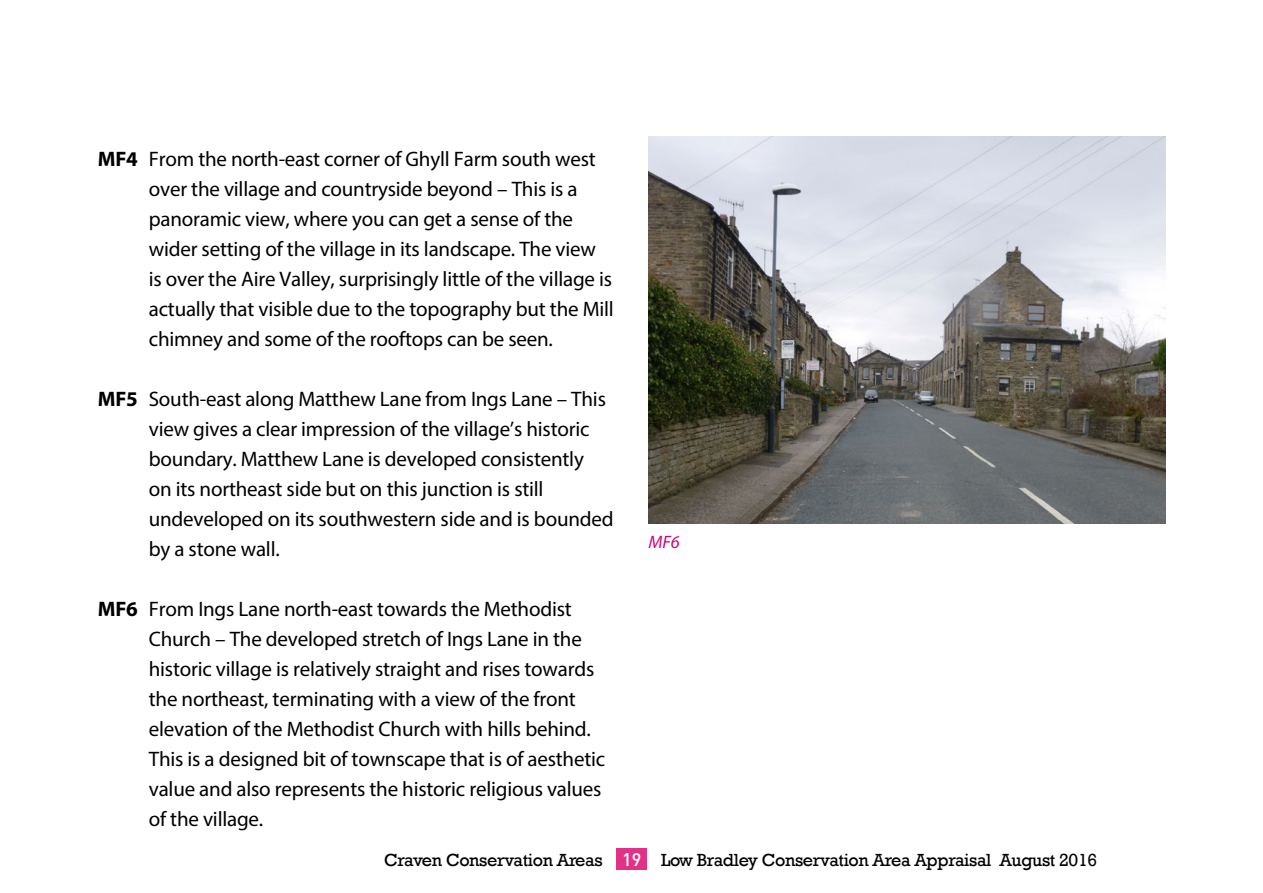
<style>
.page{position:relative;width:1263px;height:893px;background:#fff}
.page>*{position:absolute;margin:0;border:0;box-sizing:border-box;transform-origin:0 0}
.t1{font:21px/30px "Myriad Pro";letter-spacing:-.01em;color:#000}
.t2{font:18px "Rockwell";letter-spacing:-.02em;color:#000}
.t3{font:italic 18px "Myriad Pro";color:#d2007a}
.t4{font:500 18px "DIN";color:#fff}
.s1{font-weight:700}
</style>
<div class="page">
<div style="left:617px;top:848px;width:30px;height:22px;background:#e13288"></div>
<img style="left:648px;top:136px;width:517px;height:388px">
<p class="t1" style="left:149px;top:144px;width:466px;text-indent:-51px"><span class="s1">MF4</span> From the north-east corner of Ghyll Farm south west over the village and countryside beyond – This is a panoramic view, where you can get a sense of the wider setting of the village in its landscape. The view is over the Aire Valley, surprisingly little of the village is actually that visible due to the topography but the Mill chimney and some of the rooftops can be seen.</p>
<p class="t1" style="left:149px;top:384px;width:466px;text-indent:-51px"><span class="s1">MF5</span> South-east along Matthew Lane from Ings Lane – This view gives a clear impression of the village’s historic boundary. Matthew Lane is developed consistently<br>on its northeast side but on this junction is still undeveloped on its southwestern side and is bounded by a stone wall.</p>
<p class="t1" style="left:149px;top:594px;width:458px;text-indent:-51px"><span class="s1">MF6</span> From Ings Lane north-east towards the Methodist Church – The developed stretch of Ings Lane in the historic village is relatively straight and rises towards the northeast, terminating with a view of the front elevation of the Methodist Church with hills behind.<br>This is a designed bit of townscape that is of aesthetic value and also represents the historic religious values of the village.</p>
<p class="t3" style="left:648px;top:531px;width:33px">MF6</p>
<p class="t4" style="left:622px;top:848px;width:21px">19</p>
<p class="t2" style="left:384px;top:849px;width:220px">Craven Conservation Areas</p>
<p class="t2" style="left:661px;top:849px;width:438px">Low Bradley Conservation Area Appraisal August 2016</p>
</div>
